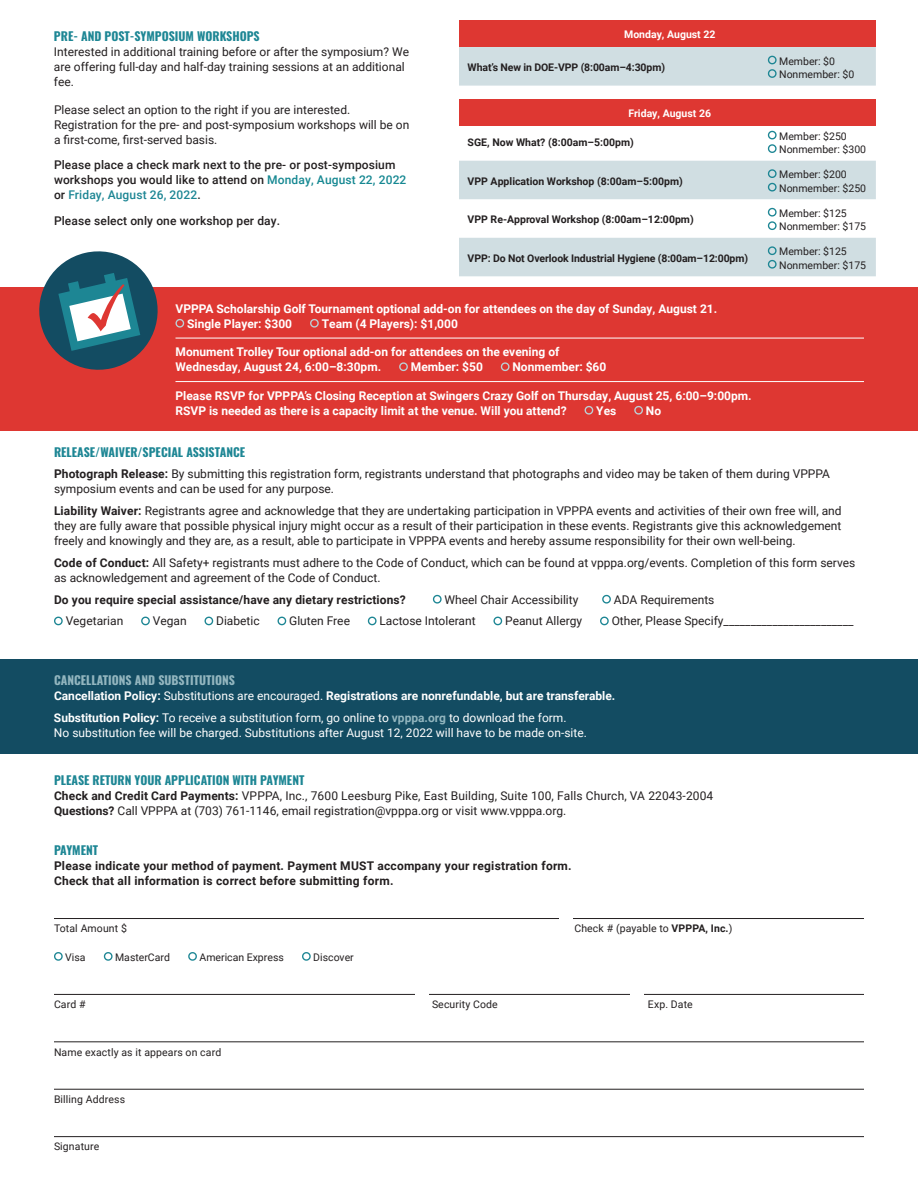
<style>
.page{position:relative;width:918px;height:1188px;background:#fff}
.page>*{position:absolute;margin:0;border:0;box-sizing:border-box;transform-origin:0 0}
.T_2017{font:12px/15px "Roboto";color:#231f20}
.T_2017-2{font:700 12px/15px "Roboto";color:#fff}
.T_2017-3{font:700 12px/15px "Roboto";letter-spacing:.02em;color:#231f20}
.T_2017-4{font:12px/15px "Roboto";color:#fff}
.T{font:500 12px/15px "Roboto";letter-spacing:.01em;color:#231f20}
._2_blue{font:700 12px "Oswald";color:#1d8694}
._2_green{font:700 12px "Oswald";color:#93b6bf}
.T_2017-5{font:700 10.5px "Roboto";color:#231f20}
.T_2017-6{font:10.5px/13.5px "Roboto";color:#231f20}
.T_Line{font:10.5px "Roboto";letter-spacing:.01em;color:#231f20}
.T_2017-7{font:700 10.5px "Roboto";color:#fff}
.s1{color:#168892}
.s2{color:#1d8694}
.s3{font-weight:700}
.s4{font-weight:400}
.s5{font-weight:700;color:#93b6bf}
</style>
<div class="page">
<div style="left:459px;top:99px;width:417px;height:26px;background:#de3732"></div>
<svg style="left:459px;top:161px;width:417px;height:115px;fill:#d0dee2"></svg>
<svg style="left:767px;top:130px;width:10px;height:23px"></svg>
<svg style="left:767px;top:168px;width:11px;height:25px"></svg>
<svg style="left:767px;top:207px;width:11px;height:24px"></svg>
<svg style="left:767px;top:245px;width:11px;height:25px"></svg>
<svg style="left:432px;top:594px;width:10px;height:10px"></svg>
<svg style="left:602px;top:594px;width:9px;height:10px"></svg>
<svg style="left:54px;top:616px;width:9px;height:10px"></svg>
<svg style="left:141px;top:616px;width:9px;height:10px"></svg>
<svg style="left:204px;top:616px;width:10px;height:10px"></svg>
<svg style="left:277px;top:616px;width:10px;height:10px"></svg>
<svg style="left:367px;top:616px;width:10px;height:10px"></svg>
<svg style="left:493px;top:616px;width:10px;height:10px"></svg>
<svg style="left:600px;top:616px;width:9px;height:10px"></svg>
<div style="left:0;top:659px;width:918px;height:94px;background:#134c62"></div>
<hr style="left:54px;top:918px;width:810px;height:1px;background:#231f20">
<hr style="left:54px;top:994px;width:810px;height:1px;background:#231f20">
<hr style="left:54px;top:1041px;width:810px;height:1px;background:#231f20">
<hr style="left:54px;top:1089px;width:810px;height:1px;background:#231f20">
<hr style="left:54px;top:1136px;width:810px;height:1px;background:#231f20">
<svg style="left:54px;top:952px;width:9px;height:9px"></svg>
<svg style="left:103px;top:952px;width:10px;height:9px"></svg>
<svg style="left:188px;top:952px;width:9px;height:9px"></svg>
<svg style="left:302px;top:952px;width:9px;height:9px"></svg>
<div style="left:559px;top:893px;width:13px;height:65px;background:#fff"></div>
<div style="left:416px;top:958px;width:13px;height:65px;background:#fff"></div>
<div style="left:631px;top:958px;width:13px;height:65px;background:#fff"></div>
<div style="left:0;top:288px;width:918px;height:143px;background:#de3732"></div>
<hr style="left:176px;top:338px;width:688px;height:1px;background:#fff">
<hr style="left:176px;top:381px;width:688px;height:1px;background:#fff">
<svg style="left:175px;top:318px;width:10px;height:10px"></svg>
<svg style="left:310px;top:318px;width:9px;height:10px"></svg>
<svg style="left:399px;top:362px;width:9px;height:10px"></svg>
<svg style="left:500px;top:362px;width:10px;height:10px"></svg>
<svg style="left:584px;top:405px;width:10px;height:10px"></svg>
<svg style="left:634px;top:405px;width:9px;height:10px"></svg>
<svg style="left:33px;top:251px;width:130px;height:119px"></svg>
<div style="left:459px;top:21px;width:417px;height:26px;background:#de3732"></div>
<div style="left:459px;top:47px;width:417px;height:39px;background:#d0dee2"></div>
<p class="_2_blue" style="left:54px;top:30px;width:207px">PRE- AND POST-SYMPOSIUM WORKSHOPS</p>
<p class="T_2017" style="left:54px;top:44px;width:357px">Interested in additional training before or after the symposium? We are offering full-day and half-day training sessions at an additional fee.</p>
<p class="T_2017" style="left:54px;top:101px;width:357px">Please select an option to the right if you are interested.<br>Registration for the pre- and post-symposium workshops will be on a first-come, first-served basis.</p>
<p class="T" style="left:54px;top:157px;width:354px">Please place a check mark next to the pre- or post-symposium workshops you would like to attend on <span class="s1">Monday, August 22, 2022 </span>or <span class="s2">Friday, August 26, 2022</span>.</p>
<p class="T" style="left:54px;top:213px;width:228px">Please select only one workshop per day.</p>
<p class="T_2017-7" style="left:624px;top:27px;width:93px">Monday, August 22</p>
<p class="T_2017-5" style="left:468px;top:60px;width:199px">What’s New in DOE-VPP (8:00am–4:30pm)</p>
<p class="T_2017-6" style="left:779px;top:54px;width:77px">Member: $0<br>Nonmember: $0</p>
<p class="T_2017-7" style="left:629px;top:106px;width:84px">Friday, August 26</p>
<p class="T_2017-5" style="left:468px;top:135px;width:168px">SGE, Now What? (8:00am–5:00pm)</p>
<p class="T_2017-6" style="left:779px;top:129px;width:88px">Member: $250<br>Nonmember: $300</p>
<p class="T_2017-5" style="left:468px;top:174px;width:217px">VPP Application Workshop (8:00am–5:00pm)</p>
<p class="T_2017-6" style="left:779px;top:167px;width:88px">Member: $200<br>Nonmember: $250</p>
<p class="T_2017-5" style="left:468px;top:212px;width:228px">VPP Re-Approval Workshop (8:00am–12:00pm)</p>
<p class="T_2017-6" style="left:779px;top:206px;width:88px">Member: $125<br>Nonmember: $175</p>
<p class="T_2017-5" style="left:468px;top:251px;width:282px">VPP: Do Not Overlook Industrial Hygiene (8:00am–12:00pm)</p>
<p class="T_2017-6" style="left:779px;top:244px;width:88px">Member: $125<br>Nonmember: $175</p>
<p class="T_2017-2" style="left:187px;top:301px;width:532px;text-indent:-12px">VPPPA Scholarship Golf Tournament optional add-on for attendees on the day of Sunday, August 21.<br>Single Player: $300</p>
<p class="T_2017-2" style="left:322px;top:316px;width:138px">Team (4 Players): $1,000</p>
<p class="T_2017-2" style="left:175px;top:344px;width:385px">Monument Trolley Tour optional add-on for attendees on the evening of<br>Wednesday, August 24, 6:00–8:30pm.</p>
<p class="T_2017-2" style="left:411px;top:359px;width:74px">Member: $50</p>
<p class="T_2017-2" style="left:513px;top:359px;width:95px">Nonmember: $60</p>
<p class="T_2017-2" style="left:175px;top:388px;width:578px">Please RSVP for VPPPA’s Closing Reception at Swingers Crazy Golf on Thursday, August 25, 6:00–9:00pm.<br>RSVP is needed as there is a capacity limit at the venue. Will you attend?</p>
<p class="T_2017-2" style="left:596px;top:403px;width:22px">Yes</p>
<p class="T_2017-2" style="left:646px;top:403px;width:17px">No</p>
<p class="_2_blue" style="left:54px;top:446px;width:193px">RELEASE/WAIVER/SPECIAL ASSISTANCE</p>
<p class="T_2017" style="left:54px;top:466px;width:778px"><span class="s3">Photograph Release:</span> By submitting this registration form, registrants understand that photographs and video may be taken of them during VPPPA symposium events and can be used for any purpose.</p>
<p class="T_2017" style="left:54px;top:503px;width:789px;text-align:justify"><span class="s3">Liability Waiver:</span> Registrants agree and acknowledge that they are undertaking participation in VPPPA events and activities of their own free will, and they are fully aware that possible physical injury might occur as a result of their participation in these events. Registrants give this acknowledgement freely and knowingly and they are, as a result, able to participate in VPPPA events and hereby assume responsibility for their own well-being.</p>
<p class="T_2017" style="left:54px;top:555px;width:803px"><span class="s3">Code of Conduct:</span> All Safety+ registrants must adhere to the Code of Conduct, which can be found at vpppa.org/events. Completion of this form serves as acknowledgement and agreement of the Code of Conduct.</p>
<p class="T_2017-3" style="left:54px;top:592px;width:353px">Do you require special assistance/have any dietary restrictions?</p>
<p class="T_2017" style="left:445px;top:592px;width:135px">Wheel Chair Accessibility</p>
<p class="T_2017" style="left:614px;top:592px;width:102px">ADA Requirements</p>
<p class="T_2017" style="left:66px;top:613px;width:59px">Vegetarian</p>
<p class="T_2017" style="left:153px;top:613px;width:35px">Vegan</p>
<p class="T_2017" style="left:216px;top:613px;width:45px">Diabetic</p>
<p class="T_2017" style="left:289px;top:613px;width:62px">Gluten Free</p>
<p class="T_2017" style="left:380px;top:613px;width:98px">Lactose Intolerant</p>
<p class="T_2017" style="left:505px;top:613px;width:79px">Peanut Allergy</p>
<p class="T_2017" style="left:612px;top:613px;width:243px">Other, Please Specify________________________</p>
<p class="_2_green" style="left:54px;top:674px;width:183px">CANCELLATIONS AND SUBSTITUTIONS</p>
<p class="T_2017-2" style="left:54px;top:688px;width:563px">Cancellation Policy: <span class="s4">Substitutions are encouraged.</span> Registrations are nonrefundable, but are transferable.</p>
<p class="T_2017-4" style="left:54px;top:710px;width:534px"><span class="s3">Substitution Policy:</span> To receive a substitution form, go online to <span class="s5">vpppa.org</span> to download the form.<br>No substitution fee will be charged. Substitutions after August 12, 2022 will have to be made on-site.</p>
<p class="_2_blue" style="left:54px;top:773px;width:252px">PLEASE RETURN YOUR APPLICATION WITH PAYMENT</p>
<p class="T_2017" style="left:54px;top:787px;width:661px"><span class="s3">Check and Credit Card Payments:</span> VPPPA, Inc., 7600 Leesburg Pike, East Building, Suite 100, Falls Church, VA 22043-2004</p>
<p class="T_2017" style="left:54px;top:802px;width:514px"><span class="s3">Questions?</span> Call VPPPA at (703) 761-1146, email registration@vpppa.org or visit www.vpppa.org.</p>
<p class="_2_blue" style="left:54px;top:844px;width:46px">PAYMENT</p>
<p class="T_2017-3" style="left:54px;top:858px;width:519px">Please indicate your method of payment. Payment MUST accompany your registration form.<br>Check that all information is correct before submitting form.</p>
<p class="T_Line" style="left:54px;top:921px;width:74px">Total Amount $</p>
<p class="T_Line" style="left:574px;top:921px;width:159px">Check # (payable to <span class="s3">VPPPA, Inc.</span>)</p>
<p class="T_2017-6" style="left:65px;top:950px;width:22px">Visa</p>
<p class="T_2017-6" style="left:115px;top:950px;width:56px">MasterCard</p>
<p class="T_2017-6" style="left:200px;top:950px;width:86px">American Express</p>
<p class="T_2017-6" style="left:313px;top:950px;width:42px">Discover</p>
<p class="T_Line" style="left:54px;top:997px;width:33px">Card #</p>
<p class="T_Line" style="left:432px;top:997px;width:67px">Security Code</p>
<p class="T_Line" style="left:648px;top:997px;width:46px">Exp. Date</p>
<p class="T_Line" style="left:54px;top:1045px;width:169px">Name exactly as it appears on card</p>
<p class="T_Line" style="left:54px;top:1092px;width:73px">Billing Address</p>
<p class="T_Line" style="left:54px;top:1139px;width:47px">Signature</p>
</div>
